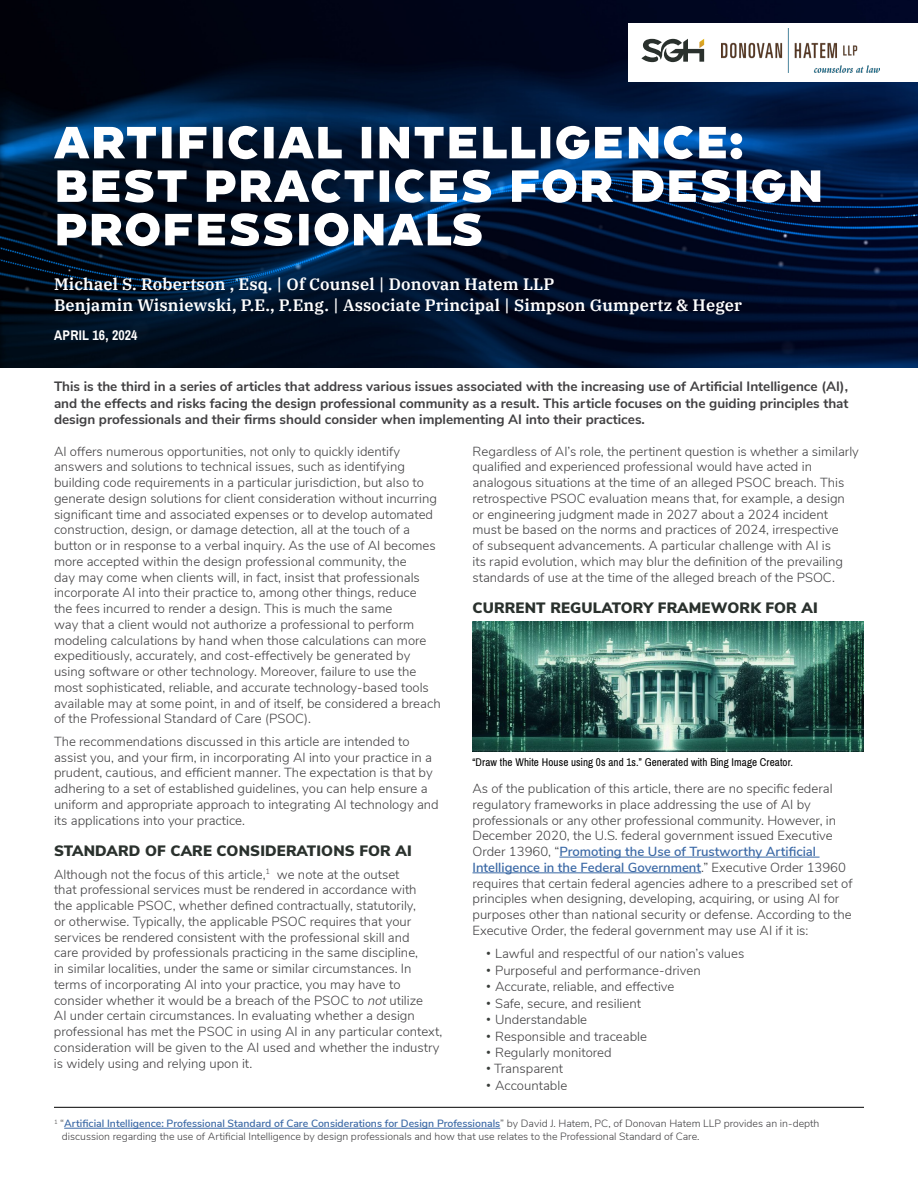
<style>
.page{position:relative;width:918px;height:1188px;background:#fff}
.page>*{position:absolute;margin:0;border:0;box-sizing:border-box;transform-origin:0 0}
.t1{font:600 16.5px/21px "IBM Plex Serif";letter-spacing:.01em;color:#fff}
.t2{font:900 15px "Nunito Sans";letter-spacing:.01em;color:#2a312d}
.t3{font:700 15px "Pragati Narrow";letter-spacing:.015em;color:#fff}
.t4{font:700 13.5px/16.4px "Nunito Sans";color:#414042;text-align:justify}
.t5{font:300 13.2px/15.8px "Nunito Sans";color:#414042}
.t6{font:12px "Pragati Narrow";letter-spacing:.01em;color:#000}
.t7{font:300 10.5px/12.6px "Nunito Sans";color:#414042}
.s1{font-style:italic}
.s2{font-weight:600;color:#3a68a5}
.s3{font-family:"Conneqt";font-weight:400;font-size:13.5px;color:#393d3a}
</style>
<div class="page">
<img style="left:0;top:0;width:918px;height:368px">
<svg style="left:57px;top:213px;width:425px;height:33px"></svg>
<svg style="left:57px;top:169px;width:763px;height:34px"></svg>
<svg style="left:54px;top:126px;width:688px;height:33px"></svg>
<hr style="left:559px;top:857px;width:261px;height:1px;background:#3a68a5">
<hr style="left:472px;top:873px;width:229px;height:1px;background:#3a68a5">
<hr style="left:54px;top:1107px;width:810px;height:1px;background:#000">
<hr style="left:64px;top:1128px;width:436px;height:1px;background:#3a68a5">
<div style="left:629px;top:24px;width:289px;height:58px;background:#fff"></div>
<svg style="left:641px;top:39px;width:63px;height:23px"></svg>
<img style="left:721px;top:28px;width:159px;height:45px">
<img style="left:472px;top:622px;width:392px;height:130px">
<p class="t1" style="left:54px;top:272px;width:689px">Michael S. Robertson , Esq. | Of Counsel | Donovan Hatem LLP<br>Benjamin Wisniewski, P.E., P.Eng. | Associate Principal | Simpson Gumpertz &amp; Heger</p>
<p class="t3" style="left:54px;top:326px;width:85px">APRIL 16, 2024</p>
<p class="t4" style="left:54px;top:378px;width:796px">This is the third in a series of articles that address various issues associated with the increasing use of Artificial Intelligence (AI), and the effects and risks facing the design professional community as a result. This article focuses on the guiding principles that design professionals and their firms should consider when implementing AI into their practices.</p>
<p class="t5" style="left:54px;top:442px;width:388px">AI offers numerous opportunities, not only to quickly identify answers and solutions to technical issues, such as identifying building code requirements in a particular jurisdiction, but also to generate design solutions for client consideration without incurring significant time and associated expenses or to develop automated construction, design, or damage detection, all at the touch of a button or in response to a verbal inquiry. As the use of AI becomes more accepted within the design professional community, the<br>day may come when clients will, in fact, insist that professionals incorporate AI into their practice to, among other things, reduce<br>the fees incurred to render a design. This is much the same<br>way that a client would not authorize a professional to perform modeling calculations by hand when those calculations can more expeditiously, accurately, and cost-effectively be generated by using software or other technology. Moreover, failure to use the most sophisticated, reliable, and accurate technology-based tools available may at some point, in and of itself, be considered a breach of the Professional Standard of Care (PSOC).</p>
<p class="t5" style="left:54px;top:733px;width:386px">The recommendations discussed in this article are intended to assist you, and your firm, in incorporating AI into your practice in a prudent, cautious, and efficient manner. The expectation is that by adhering to a set of established guidelines, you can help ensure a uniform and appropriate approach to integrating AI technology and its applications into your practice.</p>
<p class="t2" style="left:54px;top:840px;width:359px">STANDARD OF CARE CONSIDERATIONS FOR AI</p>
<p class="t5" style="left:54px;top:865px;width:390px">Although not the focus of this article,<sup>1</sup> we note at the outset<br>that professional services must be rendered in accordance with<br>the applicable PSOC, whether defined contractually, statutorily,<br>or otherwise. Typically, the applicable PSOC requires that your services be rendered consistent with the professional skill and<br>care provided by professionals practicing in the same discipline,<br>in similar localities, under the same or similar circumstances. In terms of incorporating AI into your practice, you may have to consider whether it would be a breach of the PSOC to <span class="s1">not</span> utilize<br>AI under certain circumstances. In evaluating whether a design professional has met the PSOC in using AI in any particular context, consideration will be given to the AI used and whether the industry is widely using and relying upon it.</p>
<p class="t5" style="left:472px;top:442px;width:388px">Regardless of AI’s role, the pertinent question is whether a similarly qualified and experienced professional would have acted in analogous situations at the time of an alleged PSOC breach. This retrospective PSOC evaluation means that, for example, a design or engineering judgment made in 2027 about a 2024 incident must be based on the norms and practices of 2024, irrespective<br>of subsequent advancements. A particular challenge with AI is<br>its rapid evolution, which may blur the definition of the prevailing standards of use at the time of the alleged breach of the PSOC.</p>
<p class="t2" style="left:472px;top:597px;width:347px">CURRENT REGULATORY FRAMEWORK FOR AI</p>
<p class="t6" style="left:472px;top:754px;width:322px">“Draw the White House using 0s and 1s.” Generated with Bing Image Creator.</p>
<p class="t5" style="left:472px;top:780px;width:382px">As of the publication of this article, there are no specific federal regulatory frameworks in place addressing the use of AI by professionals or any other professional community. However, in December 2020, the U.S. federal government issued Executive Order 13960, “<span class="s2">Promoting the Use of Trustworthy Artificial Intelligence in the Federal Government</span>.” Executive Order 13960 requires that certain federal agencies adhere to a prescribed set of principles when designing, developing, acquiring, or using AI for purposes other than national security or defense. According to the Executive Order, the federal government may use AI if it is:</p>
<p class="t5" style="left:486px;top:945px;width:260px"><span class="s3">•</span> Lawful and respectful of our nation’s values</p>
<p class="t5" style="left:486px;top:961px;width:216px"><span class="s3">•</span> Purposeful and performance-driven</p>
<p class="t5" style="left:486px;top:978px;width:190px"><span class="s3">•</span> Accurate, reliable, and effective</p>
<p class="t5" style="left:486px;top:994px;width:157px"><span class="s3">•</span> Safe, secure, and resilient</p>
<p class="t5" style="left:486px;top:1011px;width:103px"><span class="s3">•</span> Understandable</p>
<p class="t5" style="left:486px;top:1027px;width:163px"><span class="s3">•</span> Responsible and traceable</p>
<p class="t5" style="left:486px;top:1044px;width:127px"><span class="s3">•</span> Regularly monitored</p>
<p class="t5" style="left:486px;top:1060px;width:79px"><span class="s3">•</span> Transparent</p>
<p class="t5" style="left:486px;top:1077px;width:83px"><span class="s3">•</span> Accountable</p>
<p class="t7" style="left:62px;top:1117px;width:759px;text-indent:-8px"><sup>1</sup> “<span class="s2">Artificial Intelligence: Professional Standard of Care Considerations for Design Professionals</span>” by David J. Hatem, PC, of Donovan Hatem LLP provides an in-depth discussion regarding the use of Artificial Intelligence by design professionals and how that use relates to the Professional Standard of Care.</p>
</div>
